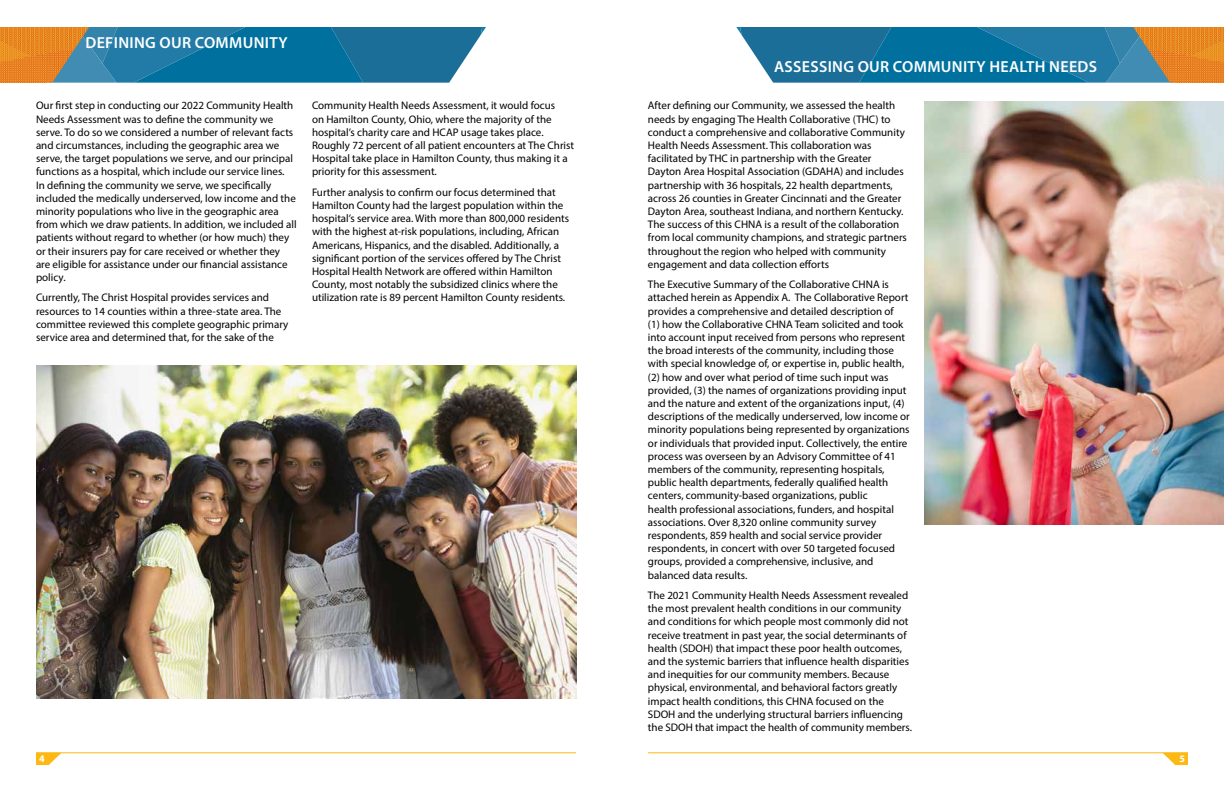
<style>
.page{position:relative;width:1224px;height:792px;background:#fff}
.page>*{position:absolute;margin:0;border:0;box-sizing:border-box;transform-origin:0 0}
.t1{font:600 16px "Myriad Pro";letter-spacing:.02em;color:#fff}
.t2{font:11px/13.2px "Myriad Pro";color:#000}
.t3{font:700 10px "Myriad Pro";color:#fff}
</style>
<div class="page">
<svg style="left:89px;top:27px;width:397px;height:56px;background:#1f7ba4"></svg>
<img style="left:0;top:27px;width:89px;height:56px">
<svg style="left:36px;top:754px;width:24px;height:11px"></svg>
<hr style="left:36px;top:753px;width:540px;height:1px;background:#fdb913">
<svg style="left:1164px;top:754px;width:24px;height:11px"></svg>
<hr style="left:648px;top:753px;width:540px;height:1px;background:#fdb913">
<svg style="left:736px;top:27px;width:397px;height:56px;background:#1f7ba3"></svg>
<img style="left:1133px;top:27px;width:91px;height:56px">
<img style="left:36px;top:366px;width:540px;height:332px">
<img style="left:924px;top:101px;width:300px;height:423px">
<h1 class="t1" style="left:86px;top:32px;width:204px">DEFINING OUR COMMUNITY</h1>
<p class="t2" style="left:36px;top:99px;width:262px">Our first step in conducting our 2022 Community Health Needs Assessment was to define the community we serve. To do so we considered a number of relevant facts and circumstances, including the geographic area we serve, the target populations we serve, and our principal functions as a hospital, which include our service lines.<br>In defining the community we serve, we specifically included the medically underserved, low income and the minority populations who live in the geographic area from which we draw patients. In addition, we included all patients without regard to whether (or how much) they or their insurers pay for care received or whether they are eligible for assistance under our financial assistance policy.</p>
<p class="t2" style="left:36px;top:291px;width:254px">Currently, The Christ Hospital provides services and resources to 14 counties within a three-state area. The committee reviewed this complete geographic primary service area and determined that, for the sake of the</p>
<p class="t2" style="left:312px;top:99px;width:264px">Community Health Needs Assessment, it would focus<br>on Hamilton County, Ohio, where the majority of the hospital’s charity care and HCAP usage takes place.<br>Roughly 72 percent of all patient encounters at The Christ Hospital take place in Hamilton County, thus making it a priority for this assessment.</p>
<p class="t2" style="left:312px;top:185px;width:259px">Further analysis to confirm our focus determined that Hamilton County had the largest population within the hospital’s service area. With more than 800,000 residents with the highest at-risk populations, including, African Americans, Hispanics, and the disabled. Additionally, a significant portion of the services offered by The Christ Hospital Health Network are offered within Hamilton County, most notably the subsidized clinics where the utilization rate is 89 percent Hamilton County residents.</p>
<h1 class="t1" style="left:774px;top:56px;width:324px">ASSESSING OUR COMMUNITY HEALTH NEEDS</h1>
<p class="t2" style="left:648px;top:99px;width:260px">After defining our Community, we assessed the health needs by engaging The Health Collaborative (THC) to conduct a comprehensive and collaborative Community Health Needs Assessment. This collaboration was facilitated by THC in partnership with the Greater Dayton Area Hospital Association (GDAHA) and includes partnership with 36 hospitals, 22 health departments, across 26 counties in Greater Cincinnati and the Greater Dayton Area, southeast Indiana, and northern Kentucky.<br>The success of this CHNA is a result of the collaboration from local community champions, and strategic partners throughout the region who helped with community engagement and data collection efforts</p>
<p class="t2" style="left:648px;top:278px;width:263px">The Executive Summary of the Collaborative CHNA is attached herein as Appendix A. The Collaborative Report provides a comprehensive and detailed description of<br>(1) how the Collaborative CHNA Team solicited and took into account input received from persons who represent the broad interests of the community, including those with special knowledge of, or expertise in, public health, (2) how and over what period of time such input was provided, (3) the names of organizations providing input and the nature and extent of the organizations input, (4) descriptions of the medically underserved, low income or minority populations being represented by organizations or individuals that provided input. Collectively, the entire process was overseen by an Advisory Committee of 41 members of the community, representing hospitals, public health departments, federally qualified health centers, community-based organizations, public<br>health professional associations, funders, and hospital associations. Over 8,320 online community survey respondents, 859 health and social service provider respondents, in concert with over 50 targeted focused groups, provided a comprehensive, inclusive, and balanced data results.</p>
<p class="t2" style="left:648px;top:589px;width:265px">The 2021 Community Health Needs Assessment revealed the most prevalent health conditions in our community and conditions for which people most commonly did not receive treatment in past year, the social determinants of health (SDOH) that impact these poor health outcomes, and the systemic barriers that influence health disparities and inequities for our community members. Because physical, environmental, and behavioral factors greatly impact health conditions, this CHNA focused on the SDOH and the underlying structural barriers influencing the SDOH that impact the health of community members.</p>
<p class="t3" style="left:39px;top:753px;width:7px">4</p>
<p class="t3" style="left:1179px;top:753px;width:7px">5</p>
</div>
